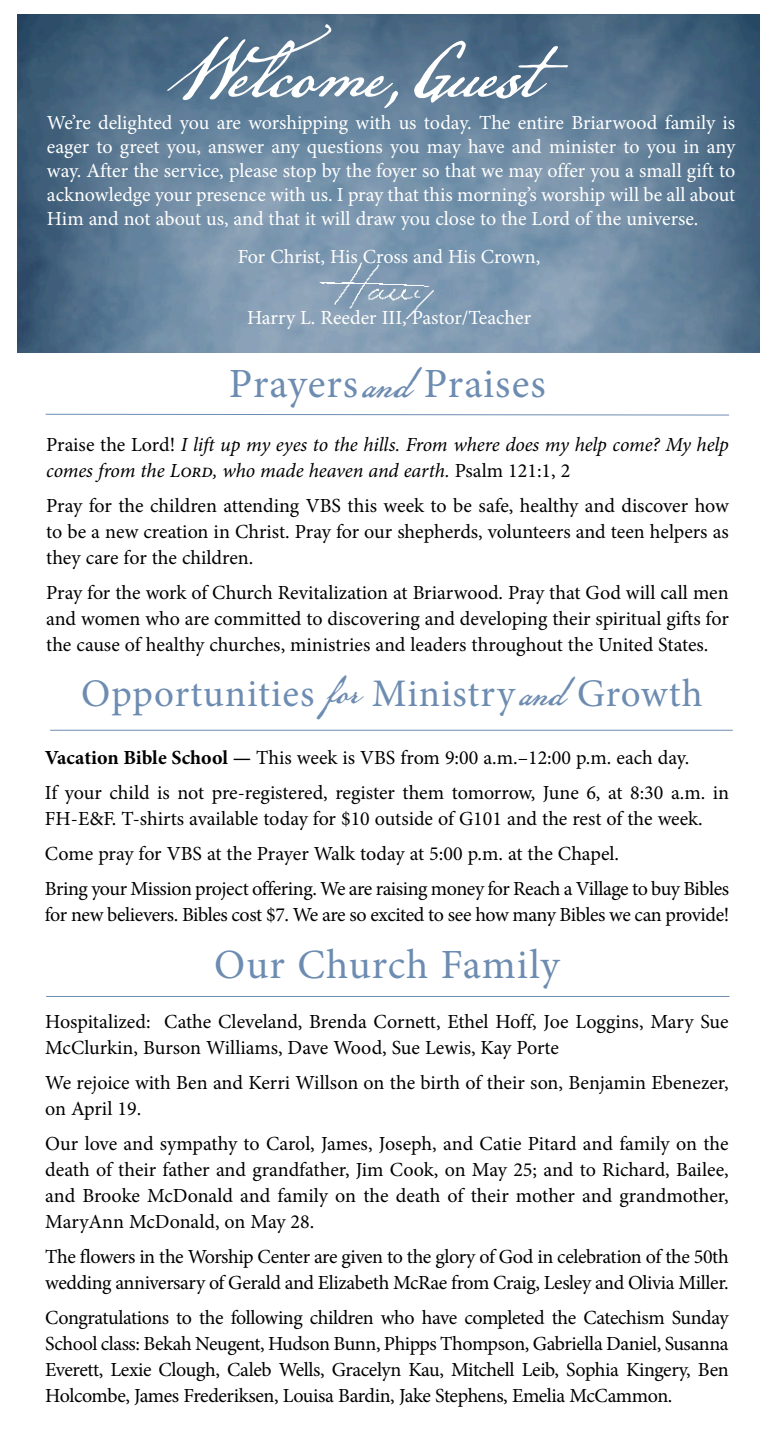
<style>
.page{position:relative;width:775px;height:1440px;background:#fff}
.page>*{position:absolute;margin:0;border:0;box-sizing:border-box;transform-origin:0 0}
.t1{font:41.6px "Minion Pro";letter-spacing:.02em;color:#6d8cb1}
.t2{font:39px "Minion Pro";letter-spacing:.025em;color:#6d8cb1}
.t3{font:20px/26px "Minion Pro";letter-spacing:-.01em;color:#000}
.t4{font:20px/24px "Minion Pro";letter-spacing:-.005em;color:#fff;text-align:justify}
.t5{font:italic 20px/26px "Minion Pro";letter-spacing:-.005em;color:#000}
.s1{font-family:"American Scribe";font-size:49.2px}
.s2{font-style:normal}
.s3{font-family:"American Scribe";font-size:46.2px}
.s4{font-weight:700}
</style>
<div class="page">
<svg style="left:45px;top:413px;width:684px;height:3px"></svg>
<hr style="left:50px;top:730px;width:683px;height:1px;background:#6d8cb1">
<hr style="left:46px;top:996px;width:683px;height:1px;background:#6d8cb1">
<img style="left:18px;top:15px;width:741px;height:338px">
<svg style="left:167px;top:24px;width:231px;height:84px"></svg>
<svg style="left:414px;top:41px;width:154px;height:64px"></svg>
<img style="left:313px;top:244px;width:135px;height:75px">
<p class="t4" style="left:47px;top:111px;width:690px">We’re delighted you are worshipping with us today. The entire Briarwood family is eager to greet you, answer any questions you may have and minister to you in any way. After the service, please stop by the foyer so that we may offer you a small gift to acknowledge your presence with us. I pray that this morning’s worship will be all about Him and not about us, and that it will draw you close to the Lord of the universe.</p>
<p class="t4" style="left:238px;top:245px;width:304px">For Christ, His Cross and His Crown,</p>
<p class="t4" style="left:247px;top:306px;width:286px">Harry L. Reeder III, Pastor/Teacher</p>
<h1 class="t1" style="left:229px;top:356px;width:318px">Prayers <span class="s1">and</span> Praises</h1>
<p class="t5" style="left:46px;top:431px;width:684px"><span class="s2">Praise the Lord!</span> I lift up my eyes to the hills. From where does my help come? My help comes from the Lord, who made heaven and earth. <span class="s2">Psalm 121:1, 2</span></p>
<p class="t3" style="left:46px;top:492px;width:684px;text-align:justify">Pray for the children attending VBS this week to be safe, healthy and discover how to be a new creation in Christ. Pray for our shepherds, volunteers and teen helpers as they care for the children.</p>
<p class="t3" style="left:46px;top:579px;width:684px;text-align:justify">Pray for the work of Church Revitalization at Briarwood. Pray that God will call men and women who are committed to discovering and developing their spiritual gifts for the cause of healthy churches, ministries and leaders throughout the United States.</p>
<h2 class="t2" style="left:81px;top:667px;width:623px">Opportunities <span class="s3">for</span> Ministry <span class="s3">and</span> Growth</h2>
<p class="t3" style="left:45px;top:740px;width:685px;line-height:35px"><span class="s4">Vacation Bible School —</span> This week is VBS from 9:00 a.m.–12:00 p.m. each day.<br>If your child is not pre-registered, register them tomorrow, June 6, at 8:30 a.m. in</p>
<p class="t3" style="left:45px;top:801px;width:685px;line-height:35px">FH-E&amp;F. T-shirts available today for $10 outside of G101 and the rest of the week.<br>Come pray for VBS at the Prayer Walk today at 5:00 p.m. at the Chapel.<br>Bring your Mission project offering. We are raising money for Reach a Village to buy Bibles</p>
<p class="t3" style="left:45px;top:901px;width:686px">for new believers. Bibles cost $7. We are so excited to see how many Bibles we can provide!</p>
<h1 class="t1" style="left:214px;top:936px;width:347px">Our Church Family</h1>
<p class="t3" style="left:45px;top:1009px;width:685px">Hospitalized: Cathe Cleveland, Brenda Cornett, Ethel Hoff, Joe Loggins, Mary Sue<br>McClurkin, Burson Williams, Dave Wood, Sue Lewis, Kay Porte</p>
<p class="t3" style="left:45px;top:1070px;width:685px">We rejoice with Ben and Kerri Willson on the birth of their son, Benjamin Ebenezer, on April 19.</p>
<p class="t3" style="left:45px;top:1131px;width:685px;text-align:justify">Our love and sympathy to Carol, James, Joseph, and Catie Pitard and family on the death of their father and grandfather, Jim Cook, on May 25; and to Richard, Bailee, and Brooke McDonald and family on the death of their mother and grandmother, MaryAnn McDonald, on May 28.</p>
<p class="t3" style="left:45px;top:1244px;width:685px">The flowers in the Worship Center are given to the glory of God in celebration of the 50th wedding anniversary of Gerald and Elizabeth McRae from Craig, Lesley and Olivia Miller.</p>
<p class="t3" style="left:45px;top:1305px;width:685px;text-align:justify">Congratulations to the following children who have completed the Catechism Sunday School class: Bekah Neugent, Hudson Bunn, Phipps Thompson, Gabriella Daniel, Susanna Everett, Lexie Clough, Caleb Wells, Gracelyn Kau, Mitchell Leib, Sophia Kingery, Ben Holcombe, James Frederiksen, Louisa Bardin, Jake Stephens, Emelia McCammon.</p>
</div>
